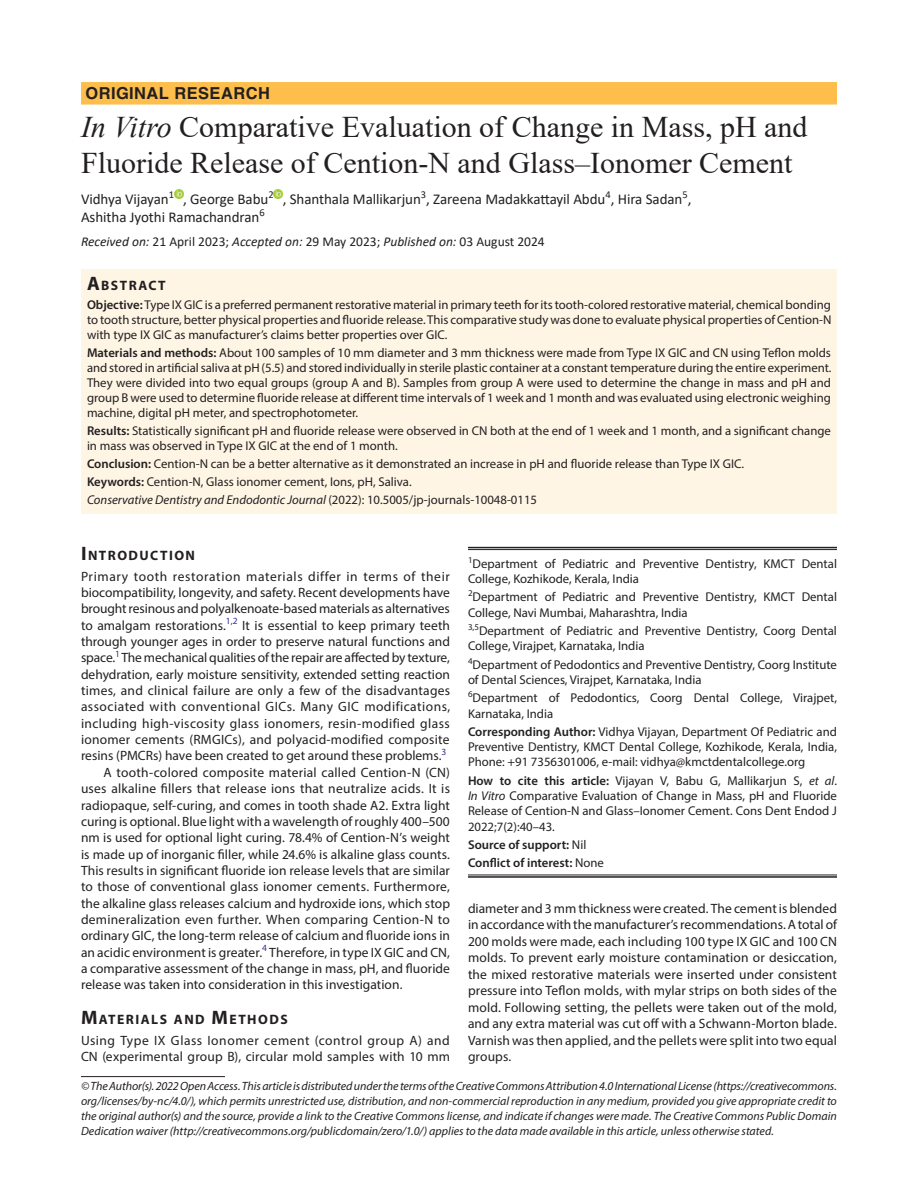
<style>
.page{position:relative;width:918px;height:1188px;background:#fff}
.page>*{position:absolute;margin:0;border:0;box-sizing:border-box;transform-origin:0 0}
.t1{font:30px/36px "Times New Roman";color:#231f20}
.ArticleType{font:700 16.5px "Helvetica LT Std";letter-spacing:.025em;color:#231f20}
.AuthorName{font:15px/18px "Calibri";letter-spacing:-.005em;color:#231f20}
.Head-1{font:700 13.65px "Myriad Pro";letter-spacing:.105em;color:#231f20}
.AbstractTitle{font:700 13.65px "Myriad Pro";letter-spacing:.105em;color:#231f20}
.Para-NoIndent{font:13.5px/16.4px "Myriad Pro";letter-spacing:.01em;color:#231f20;text-align:justify}
.Para-Indent{font:13.5px/16.4px "Myriad Pro";color:#231f20;text-align:justify}
.PAS_History{font:italic 13.5px "Calibri";color:#231f20}
.Abstract-Para-first{font:12.75px/15px "Myriad Pro";color:#231f20;text-align:justify}
.Affiliation{font:12.75px/15.3px "Myriad Pro";color:#231f20}
.How_to_Cite{font:12.75px/15.3px "Myriad Pro";color:#231f20;text-align:justify}
.Corresponding_Author{font:12.75px/15.3px "Myriad Pro";color:#231f20;text-align:justify}
.Affiliation-first{font:12.75px/15.3px "Myriad Pro";color:#231f20}
.JT_DOI{font:italic 12.75px "Myriad Pro";color:#231f20}
.Keywords{font:12.75px "Myriad Pro";color:#231f20}
.COI{font:600 12.75px "Myriad Pro";color:#231f20}
.Source{font:600 12.75px "Myriad Pro";color:#231f20}
.FootNote{font:italic 12px/15px "Myriad Pro";color:#231f20;text-align:justify}
.s1{font-style:italic}
.s2{font-style:normal}
.s3{font-size:19.5px}
.s4{font-weight:600}
.s5{font-weight:400}
</style>
<div class="page">
<div style="left:81px;top:82px;width:756px;height:23px;background:#fdbe4c"></div>
<div style="left:81px;top:269px;width:756px;height:26px;background:#fef5e5"></div>
<div style="left:81px;top:294px;width:756px;height:54px;background:#fef5e5"></div>
<div style="left:81px;top:342px;width:756px;height:84px;background:#fef5e5"></div>
<div style="left:81px;top:420px;width:756px;height:39px;background:#fef5e5"></div>
<div style="left:81px;top:453px;width:756px;height:24px;background:#fef5e5"></div>
<div style="left:81px;top:471px;width:756px;height:24px;background:#fef5e5"></div>
<div style="left:81px;top:489px;width:756px;height:24px;background:#fef5e5"></div>
<svg style="left:174px;top:189px;width:9px;height:9px"></svg>
<svg style="left:274px;top:189px;width:9px;height:9px"></svg>
<hr style="left:81px;top:1076px;width:144px;height:1px;background:#231f20">
<hr style="left:468px;top:547px;width:369px;height:1px;background:#231f20">
<hr style="left:468px;top:549px;width:369px;height:1px;background:#231f20">
<hr style="left:468px;top:875px;width:369px;height:1px;background:#231f20">
<hr style="left:468px;top:876px;width:369px;height:2px;background:#231f20">
<p class="ArticleType" style="left:86px;top:83px;width:186px">ORIGINAL RESEARCH</p>
<p class="t1" style="left:81px;top:108px;width:728px"><span class="s1">In Vitro</span> Comparative Evaluation of Change in Mass, pH and<br>Fluoride Release of Cention-N and Glass–Ionomer Cement</p>
<p class="AuthorName" style="left:81px;top:190px;width:612px">Vidhya Vijayan<sup>1</sup> , George Babu<sup>2</sup> , Shanthala Mallikarjun<sup>3</sup>, Zareena Madakkattayil Abdu<sup>4</sup>, Hira Sadan<sup>5</sup>,<br>Ashitha Jyothi Ramachandran<sup>6</sup></p>
<p class="PAS_History" style="left:81px;top:232px;width:465px">Received on: <span class="s2">21 April 2023;</span> Accepted on: <span class="s2">29 May 2023;</span> Published on: <span class="s2">03 August 2024</span></p>
<p class="AbstractTitle" style="left:87px;top:276px;width:80px"><span class="s3">A</span>BSTRACT</p>
<p class="Abstract-Para-first" style="left:87px;top:297px;width:746px"><span class="s4">Objective:</span> Type IX GIC is a preferred permanent restorative material in primary teeth for its tooth-colored restorative material, chemical bonding to tooth structure, better physical properties and fluoride release. This comparative study was done to evaluate physical properties of Cention-N with type IX GIC as manufacturer’s claims better properties over GIC.</p>
<p class="Abstract-Para-first" style="left:87px;top:345px;width:746px"><span class="s4">Materials and methods:</span> About 100 samples of 10 mm diameter and 3 mm thickness were made from Type IX GIC and CN using Teflon molds and stored in artificial saliva at pH (5.5) and stored individually in sterile plastic container at a constant temperature during the entire experiment.<br>They were divided into two equal groups (group A and B). Samples from group A were used to determine the change in mass and pH and group B were used to determine fluoride release at different time intervals of 1 week and 1 month and was evaluated using electronic weighing machine, digital pH meter, and spectrophotometer.</p>
<p class="Abstract-Para-first" style="left:87px;top:423px;width:746px"><span class="s4">Results:</span> Statistically significant pH and fluoride release were observed in CN both at the end of 1 week and 1 month, and a significant change in mass was observed in Type IX GIC at the end of 1 month.</p>
<p class="Abstract-Para-first" style="left:87px;top:456px;width:659px"><span class="s4">Conclusion:</span> Cention-N can be a better alternative as it demonstrated an increase in pH and fluoride release than Type IX GIC.</p>
<p class="Keywords" style="left:87px;top:474px;width:326px"><span class="s4">Keywords:</span> Cention-N, Glass ionomer cement, Ions, pH, Saliva.</p>
<p class="JT_DOI" style="left:87px;top:492px;width:452px">Conservative Dentistry and Endodontic Journal <span class="s2">(2022): 10.5005/jp-journals-10048-0115</span></p>
<p class="Head-1" style="left:81px;top:546px;width:116px"><span class="s3">I</span>NTRODUCTION</p>
<p class="Para-NoIndent" style="left:81px;top:568px;width:371px">Primary tooth restoration materials differ in terms of their biocompatibility, longevity, and safety. Recent developments have brought resinous and polyalkenoate-based materials as alternatives to amalgam restorations.<sup>1,2</sup> It is essential to keep primary teeth through younger ages in order to preserve natural functions and space.<sup>1</sup> The mechanical qualities of the repair are affected by texture, dehydration, early moisture sensitivity, extended setting reaction times, and clinical failure are only a few of the disadvantages associated with conventional GICs. Many GIC modifications, including high-viscosity glass ionomers, resin-modified glass ionomer cements (RMGICs), and polyacid-modified composite resins (PMCRs) have been created to get around these problems.<sup>3</sup></p>
<p class="Para-Indent" style="left:81px;top:764px;width:371px;text-indent:22px">A tooth-colored composite material called Cention-N (CN) uses alkaline fillers that release ions that neutralize acids. It is radiopaque, self-curing, and comes in tooth shade A2. Extra light curing is optional. Blue light with a wavelength of roughly 400–500 nm is used for optional light curing. 78.4% of Cention-N’s weight is made up of inorganic filler, while 24.6% is alkaline glass counts.<br>This results in significant fluoride ion release levels that are similar to those of conventional glass ionomer cements. Furthermore, the alkaline glass releases calcium and hydroxide ions, which stop demineralization even further. When comparing Cention-N to ordinary GIC, the long-term release of calcium and fluoride ions in an acidic environment is greater.<sup>4</sup> Therefore, in type IX GIC and CN, a comparative assessment of the change in mass, pH, and fluoride release was taken into consideration in this investigation.</p>
<p class="Head-1" style="left:81px;top:1010px;width:208px"><span class="s3">M</span>ATERIALS AND <span class="s3">M</span>ETHODS</p>
<p class="Para-NoIndent" style="left:81px;top:1032px;width:371px">Using Type IX Glass Ionomer cement (control group A) and<br>CN (experimental group B), circular mold samples with 10 mm</p>
<p class="Affiliation-first" style="left:468px;top:556px;width:371px"><sup>1</sup>Department of Pediatric and Preventive Dentistry, KMCT Dental<br>College, Kozhikode, Kerala, India</p>
<p class="Affiliation" style="left:468px;top:589px;width:371px"><sup>2</sup>Department of Pediatric and Preventive Dentistry, KMCT Dental<br>College, Navi Mumbai, Maharashtra, India</p>
<p class="Affiliation" style="left:468px;top:623px;width:370px"><sup>3,5</sup>Department of Pediatric and Preventive Dentistry, Coorg Dental<br>College, Virajpet, Karnataka, India</p>
<p class="Affiliation" style="left:468px;top:657px;width:370px"><sup>4</sup>Department of Pedodontics and Preventive Dentistry, Coorg Institute of Dental Sciences, Virajpet, Karnataka, India</p>
<p class="Affiliation" style="left:468px;top:690px;width:371px"><sup>6</sup>Department of Pedodontics, Coorg Dental College, Virajpet,<br>Karnataka, India</p>
<p class="Corresponding_Author" style="left:468px;top:724px;width:370px"><span class="s4">Corresponding Author:</span> Vidhya Vijayan, Department Of Pediatric and Preventive Dentistry, KMCT Dental College, Kozhikode, Kerala, India, Phone: +91 7356301006, e-mail: vidhya@kmctdentalcollege.org</p>
<p class="How_to_Cite" style="left:468px;top:773px;width:371px"><span class="s4">How to cite this article:</span> Vijayan V, Babu G, Mallikarjun S, <span class="s1">et al</span>.<br><span class="s1">In Vitro</span> Comparative Evaluation of Change in Mass, pH and Fluoride Release of Cention-N and Glass–Ionomer Cement. Cons Dent Endod J 2022;7(2):40–43.</p>
<p class="Source" style="left:468px;top:837px;width:120px">Source of support: <span class="s5">Nil</span></p>
<p class="COI" style="left:468px;top:855px;width:137px">Conflict of interest: <span class="s5">None</span></p>
<p class="Para-NoIndent" style="left:468px;top:900px;width:371px">diameter and 3 mm thickness were created. The cement is blended in accordance with the manufacturer’s recommendations. A total of 200 molds were made, each including 100 type IX GIC and 100 CN molds. To prevent early moisture contamination or desiccation, the mixed restorative materials were inserted under consistent pressure into Teflon molds, with mylar strips on both sides of the mold. Following setting, the pellets were taken out of the mold, and any extra material was cut off with a Schwann-Morton blade.<br>Varnish was then applied, and the pellets were split into two equal groups.</p>
<p class="FootNote" style="left:81px;top:1079px;width:758px">© The Author(s). 2022 Open Access. This article is distributed under the terms of the Creative Commons Attribution 4.0 International License (https://creativecommons. org/licenses/by-nc/4.0/), which permits unrestricted use, distribution, and non-commercial reproduction in any medium, provided you give appropriate credit to the original author(s) and the source, provide a link to the Creative Commons license, and indicate if changes were made. The Creative Commons Public Domain Dedication waiver (http://creativecommons.org/publicdomain/zero/1.0/) applies to the data made available in this article, unless otherwise stated.</p>
</div>
